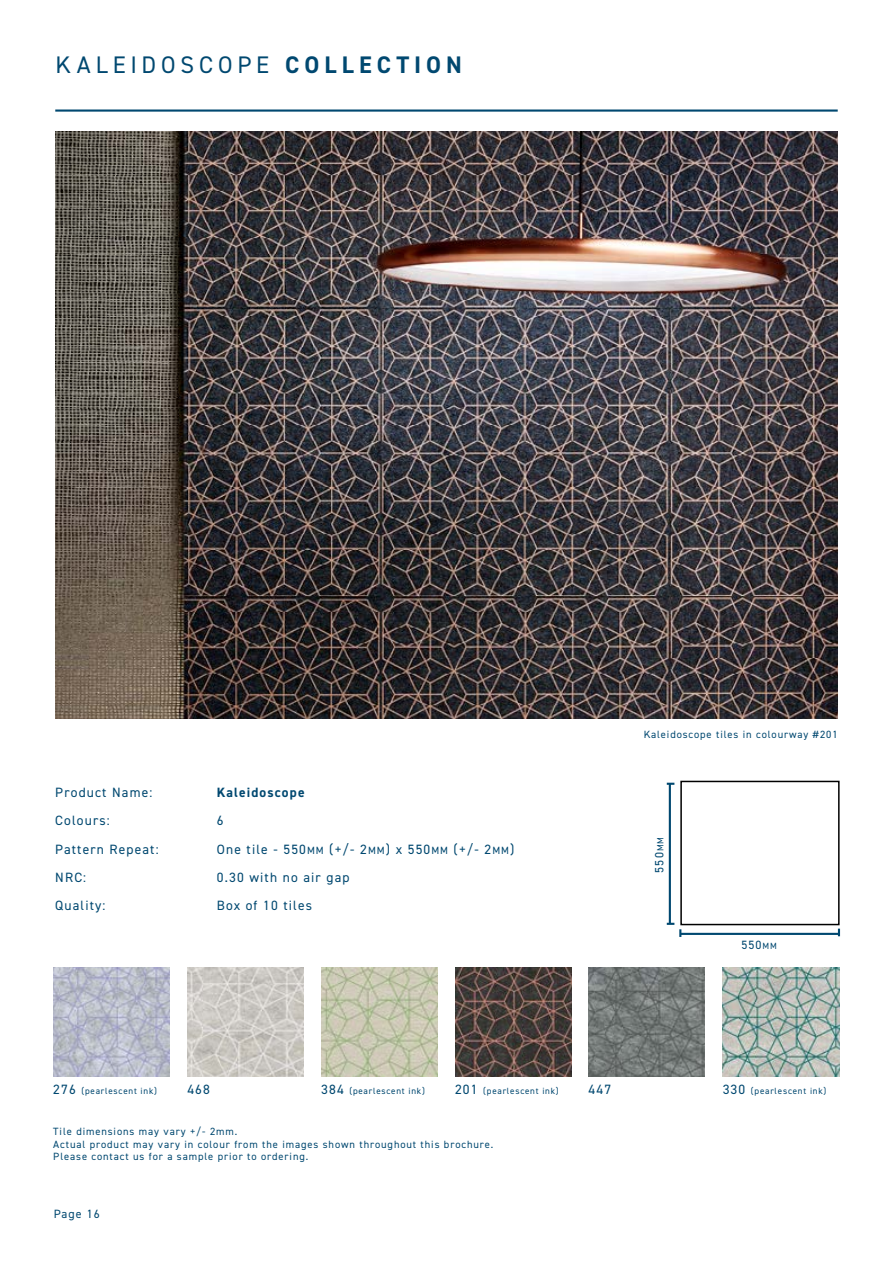
<style>
.page{position:relative;width:893px;height:1263px;background:#fff}
.page>*{position:absolute;margin:0;border:0;box-sizing:border-box;transform-origin:0 0}
.t1{font:24px "DIN2014";letter-spacing:.205em;color:#004870}
.t2{font:13.5px "DIN2014";letter-spacing:.085em;color:#004870}
.t3{font:700 13.5px "DIN2014";letter-spacing:.085em;color:#004870}
.t4{font:12px "DIN2014";letter-spacing:.085em;color:#004870}
.t5{font:10.5px/12.6px "DIN2014";letter-spacing:.085em;color:#004870}
.t6{font:9px "DIN2014";letter-spacing:.085em;color:#004870}
.s1{font-weight:700}
.s2{font-size:10.5px}
.s3{font-size:9px}
.s4{font-size:13.5px}
</style>
<div class="page">
<img style="left:55px;top:132px;width:783px;height:587px">
<img style="left:455px;top:968px;width:117px;height:109px">
<img style="left:53px;top:968px;width:116px;height:109px">
<img style="left:723px;top:968px;width:117px;height:109px">
<img style="left:321px;top:968px;width:116px;height:109px">
<hr style="left:55px;top:109px;width:783px;height:3px;background:#004870">
<img style="left:589px;top:968px;width:116px;height:109px">
<img style="left:187px;top:968px;width:116px;height:109px">
<hr style="left:680px;top:933px;width:159px;height:2px;background:#004870">
<svg style="left:838px;top:929px;width:2px;height:7px"></svg>
<hr style="left:669px;top:783px;width:2px;height:140px;background:#004870">
<svg style="left:667px;top:923px;width:14px;height:14px"></svg>
<div style="left:680px;top:781px;width:160px;height:144px;border:2px solid #000"></div>
<h1 class="t1" style="left:55px;top:49px;width:408px">KALEIDOSCOPE <span class="s1">COLLECTION</span></h1>
<p class="t2" style="left:55px;top:784px;width:99px">Product Name:</p>
<p class="t3" style="left:217px;top:783px;width:89px">Kaleidoscope</p>
<p class="t2" style="left:55px;top:812px;width:56px">Colours:</p>
<p class="t2" style="left:217px;top:812px;width:8px">6</p>
<p class="t2" style="left:55px;top:841px;width:105px">Pattern Repeat:</p>
<p class="t2" style="left:217px;top:841px;width:299px">One tile - 550<span class="s2">MM</span> (+/- 2<span class="s2">MM</span>) x 550<span class="s2">MM</span> (+/- 2<span class="s2">MM</span>)</p>
<p class="t2" style="left:55px;top:869px;width:32px">NRC:</p>
<p class="t2" style="left:217px;top:869px;width:134px">0.30 with no air gap</p>
<p class="t2" style="left:55px;top:897px;width:52px">Quality:</p>
<p class="t2" style="left:217px;top:897px;width:97px">Box of 10 tiles</p>
<p class="t5" style="left:644px;top:727px;width:196px">Kaleidoscope tiles in colourway #201</p>
<p class="t4" style="left:652px;top:872px;width:37px;rotate:-90deg">550<span class="s3">MM</span></p>
<p class="t4" style="left:741px;top:937px;width:37px">550<span class="s3">MM</span></p>
<p class="t6" style="left:53px;top:1086px;width:105px"><span class="s4">276</span> (pearlescent ink)</p>
<p class="t6" style="left:321px;top:1086px;width:105px"><span class="s4">384</span> (pearlescent ink)</p>
<p class="t6" style="left:455px;top:1086px;width:105px"><span class="s4">201</span> (pearlescent ink)</p>
<p class="t6" style="left:723px;top:1086px;width:105px"><span class="s4">330</span> (pearlescent ink)</p>
<p class="t2" style="left:187px;top:1081px;width:24px">468</p>
<p class="t2" style="left:588px;top:1081px;width:24px">447</p>
<p class="t5" style="left:53px;top:1125px;width:442px">Tile dimensions may vary +/- 2mm.<br>Actual product may vary in colour from the images shown throughout this brochure.<br>Please contact us for a sample prior to ordering.</p>
<p class="t4" style="left:54px;top:1206px;width:47px">Page 16</p>
</div>
